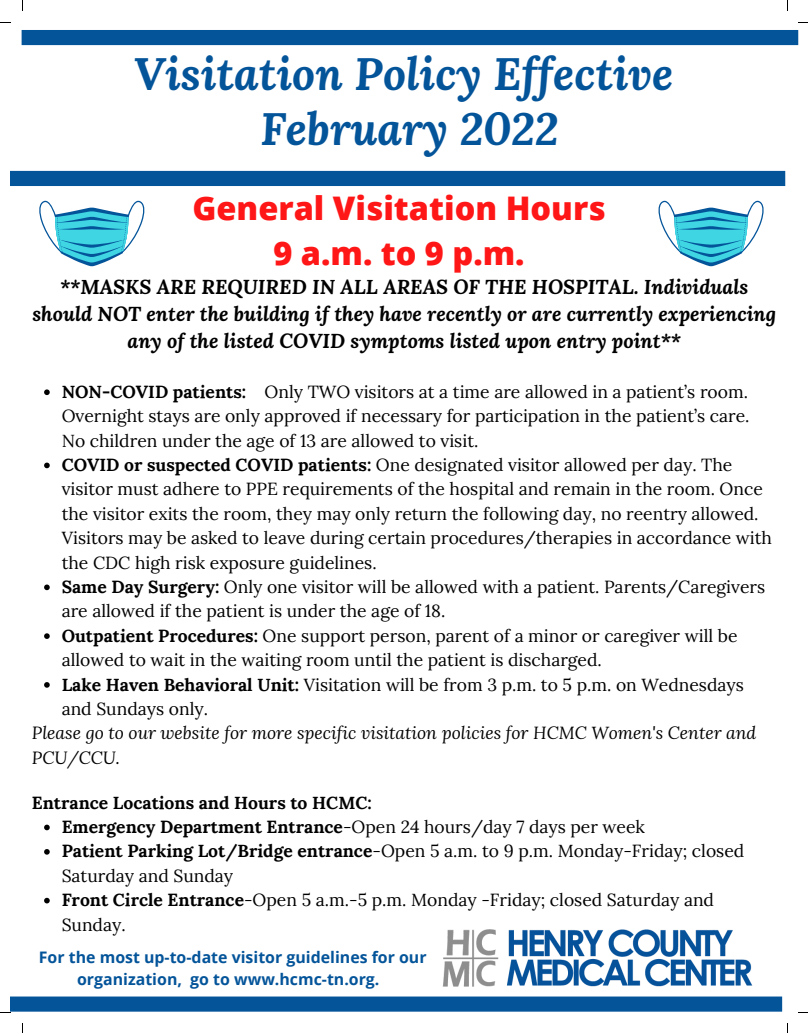
<style>
.page{position:relative;width:808px;height:1033px;background:#fff}
.page>*{position:absolute;margin:0;border:0;box-sizing:border-box;transform-origin:0 0}
.t1{font:italic 700 45px "Lora";color:#04549a}
.t2{font:800 32.5px "Open Sans";color:#ff1616}
.t3{font:italic 700 20px/27.2px "Lora";color:#000;text-align:center}
.t4{font:17.5px/24.4px "Lora";color:#000}
.t5{font:italic 17.5px/24.4px "Lora";color:#000}
.t6{font:700 17.5px "Lora";color:#000}
.t7{font:700 15.88px/22px "Open Sans";color:#04549a;text-align:center}
.s1{font-weight:700}
.s2{color:#fff}
</style>
<div class="page">
<div style="left:10px;top:171px;width:775px;height:15px;background:#04549a"></div>
<img style="left:442px;top:929px;width:341px;height:73px">
<svg style="left:44px;top:389px;width:6px;height:6px"></svg>
<svg style="left:44px;top:462px;width:6px;height:6px"></svg>
<svg style="left:44px;top:584px;width:6px;height:6px"></svg>
<svg style="left:44px;top:633px;width:6px;height:6px"></svg>
<svg style="left:44px;top:682px;width:6px;height:5px"></svg>
<svg style="left:44px;top:824px;width:6px;height:6px"></svg>
<svg style="left:44px;top:849px;width:6px;height:5px"></svg>
<svg style="left:44px;top:897px;width:6px;height:6px"></svg>
<div style="left:22px;top:30px;width:776px;height:15px;background:#04549a"></div>
<svg style="left:39px;top:200px;width:105px;height:66px"></svg>
<svg style="left:658px;top:200px;width:105px;height:66px"></svg>
<svg style="left:0;top:996px;width:782px;height:17px;background:#2268a5"></svg>
<p class="t1" style="left:134px;top:44px;width:541px">Visitation Policy Effective</p>
<p class="t1" style="left:260px;top:98px;width:300px">February 2022</p>
<p class="t2" style="left:192px;top:185px;width:415px">General Visitation Hours</p>
<p class="t2" style="left:273px;top:230px;width:253px">9 a.m. to 9 p.m.</p>
<p class="t3" style="left:32px;top:272px;width:745px">**MASKS ARE REQUIRED IN ALL AREAS OF THE HOSPITAL. Individuals should NOT enter the building if they have recently or are currently experiencing any of the listed COVID symptoms listed upon entry point**</p>
<p class="t4" style="left:62px;top:379px;width:689px;text-align:justify"><span class="s1">NON-COVID patients:</span> Only TWO visitors at a time are allowed in a patient’s room.<br>Overnight stays are only approved if necessary for participation in the patient’s care.<br>No children under the age of 13 are allowed to visit.</p>
<p class="t4" style="left:62px;top:452px;width:712px"><span class="s1">COVID or suspected COVID patients:</span> One designated visitor allowed per day. The visitor must adhere to PPE requirements of the hospital and remain in the room. Once the visitor exits the room, they may only return the following day, no reentry allowed.<br>Visitors may be asked to leave during certain procedures/therapies in accordance with the CDC high risk exposure guidelines.</p>
<p class="t4" style="left:62px;top:574px;width:705px"><span class="s1">Same Day Surgery:</span> Only one visitor will be allowed with a patient. Parents/Caregivers are allowed if the patient is under the age of 18.</p>
<p class="t4" style="left:62px;top:623px;width:677px"><span class="s1">Outpatient Procedures:</span> One support person, parent of a minor or caregiver will be allowed to wait in the waiting room until the patient is discharged.</p>
<p class="t4" style="left:62px;top:672px;width:683px"><span class="s1">Lake Haven Behavioral Unit:</span> Visitation will be from 3 p.m. to 5 p.m. on Wednesdays and Sundays only.</p>
<p class="t5" style="left:32px;top:720px;width:726px">Please go to our website for more specific visitation policies for HCMC Women's Center and<br>PCU/CCU.</p>
<p class="t6" style="left:32px;top:791px;width:341px">Entrance Locations and Hours to HCMC:</p>
<p class="t4" style="left:62px;top:814px;width:585px"><span class="s1">Emergency Department Entrance</span>-Open 24 hours/day 7 days per week</p>
<p class="t4" style="left:62px;top:838px;width:684px"><span class="s1">Patient Parking Lot/Bridge entrance</span>-Open 5 a.m. to 9 p.m. Monday-Friday; closed<br>Saturday and Sunday</p>
<p class="t4" style="left:62px;top:887px;width:654px"><span class="s1">Front Circle Entrance</span>-Open 5 a.m.-5 p.m. Monday -Friday; closed Saturday and<br>Sunday.</p>
<p class="t7" style="left:39px;top:946px;width:389px">For the most up-to-date visitor guidelines for our organization, go to www.hcmc-tn.org.<span class="s2">g</span></p>
</div>
